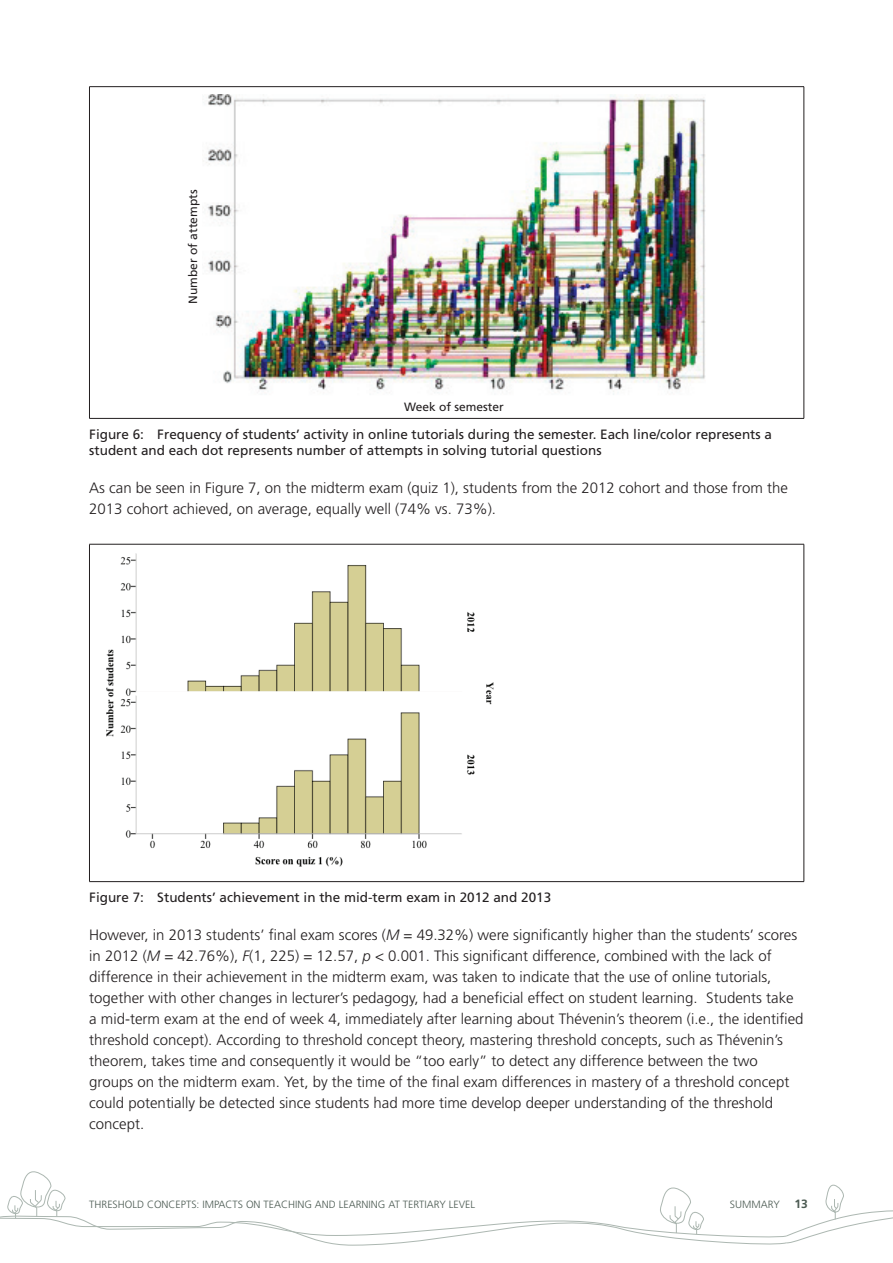
<style>
.page{position:relative;width:893px;height:1263px;background:#fff}
.page>*{position:absolute;margin:0;border:0;box-sizing:border-box;transform-origin:0 0}
.t1{font:300 15px/21px "Frutiger";color:#231f20}
.t2{font:13.5px/16.2px "Frutiger";color:#231f20}
.t3{font:12px "Frutiger";color:#231f20}
.t4{font:300 10.5px "Frutiger";color:#4b5a52}
.s1{font-style:italic}
.s2{font-weight:700;font-size:12px}
</style>
<div class="page">
<svg style="left:0;top:1171px;width:893px;height:75px"></svg>
<hr style="left:89px;top:86px;width:715px;height:1px;background:#231f20">
<hr style="left:89px;top:87px;width:1px;height:331px;background:#231f20">
<hr style="left:804px;top:87px;width:1px;height:331px;background:#231f20">
<hr style="left:89px;top:418px;width:715px;height:1px;background:#231f20">
<hr style="left:89px;top:544px;width:715px;height:1px;background:#231f20">
<hr style="left:89px;top:544px;width:1px;height:337px;background:#231f20">
<hr style="left:804px;top:544px;width:1px;height:337px;background:#231f20">
<hr style="left:89px;top:881px;width:715px;height:1px;background:#231f20">
<img style="left:106px;top:553px;width:388px;height:314px">
<img style="left:206px;top:95px;width:499px;height:300px">
<p class="t3" style="left:186px;top:304px;width:116px;rotate:-90deg">Number of attempts</p>
<p class="t3" style="left:404px;top:400px;width:101px">Week of semester</p>
<p class="t2" style="left:89px;top:426px;width:684px">Figure 6: Frequency of students’ activity in online tutorials during the semester. Each line/color represents a student and each dot represents number of attempts in solving tutorial questions</p>
<p class="t1" style="left:89px;top:477px;width:700px">As can be seen in Figure 7, on the midterm exam (quiz 1), students from the 2012 cohort and those from the<br>2013 cohort achieved, on average, equally well (74% vs. 73%).</p>
<p class="t2" style="left:89px;top:889px;width:463px">Figure 7: Students’ achievement in the mid-term exam in 2012 and 2013</p>
<p class="t1" style="left:89px;top:924px;width:716px">However, in 2013 students’ final exam scores (<span class="s1">M</span> = 49.32%) were significantly higher than the students’ scores in 2012 (<span class="s1">M</span> = 42.76%), <span class="s1">F</span>(1, 225) = 12.57, <span class="s1">p</span> &lt; 0.001. This significant difference, combined with the lack of difference in their achievement in the midterm exam, was taken to indicate that the use of online tutorials, together with other changes in lecturer’s pedagogy, had a beneficial effect on student learning. Students take a mid-term exam at the end of week 4, immediately after learning about Thévenin’s theorem (i.e., the identified threshold concept). According to threshold concept theory, mastering threshold concepts, such as Thévenin’s theorem, takes time and consequently it would be “too early” to detect any difference between the two groups on the midterm exam. Yet, by the time of the final exam differences in mastery of a threshold concept could potentially be detected since students had more time develop deeper understanding of the threshold concept.</p>
<p class="t4" style="left:89px;top:1198px;width:120px">Th reshold concepts: impa</p>
<p class="t4" style="left:226px;top:1198px;width:251px">cts on teachi ng and learning at tertiary level</p>
<p class="t4" style="left:730px;top:1198px;width:22px">summa</p>
<p class="t4" style="left:768px;top:1198px;width:42px">ry <span class="s2">13</span></p>
</div>
